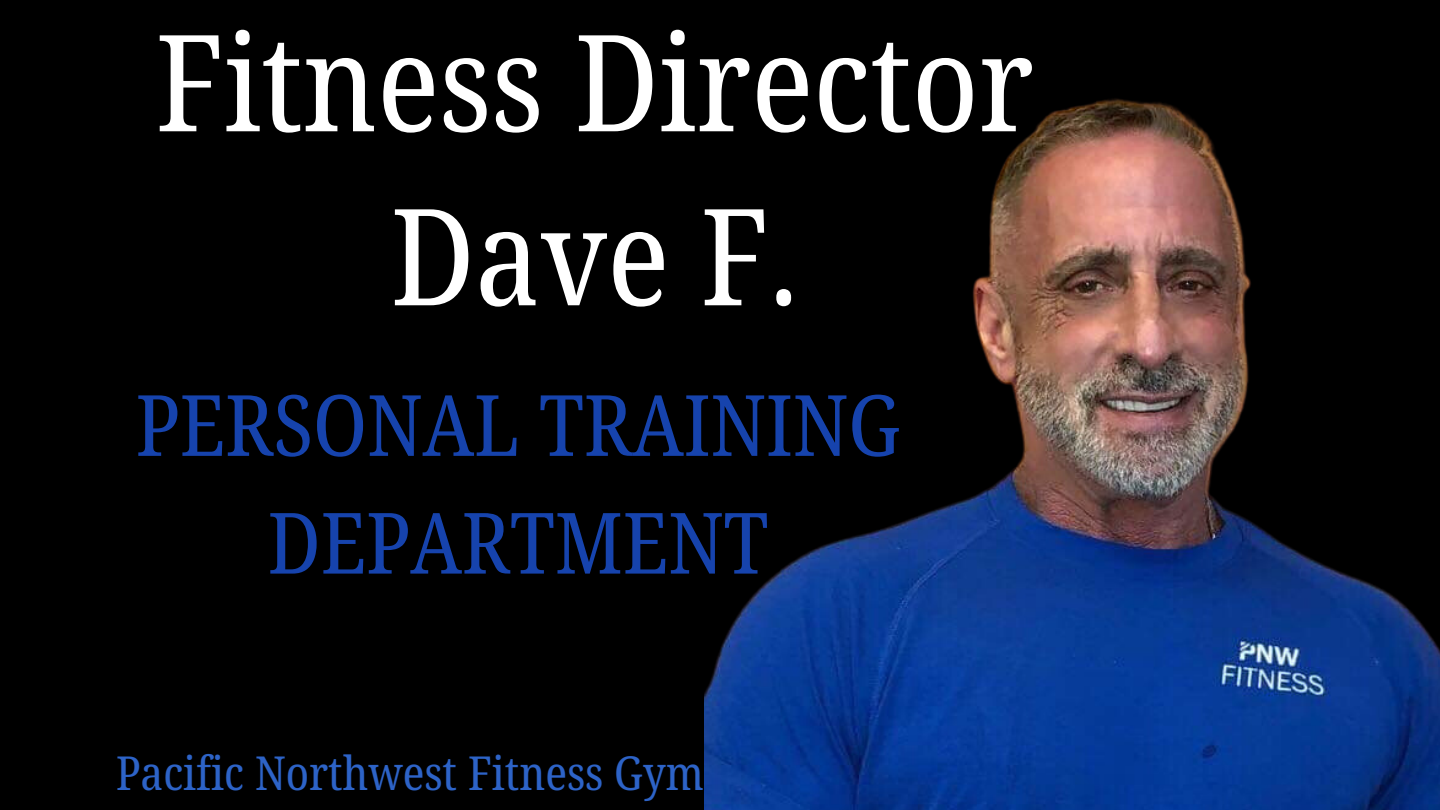
<style>
.page{position:relative;width:1440px;height:810px;background:#000}
.page>*{position:absolute;margin:0;border:0;box-sizing:border-box;transform-origin:0 0}
.t1{font:134.3px "Noto Serif Ethiopic Condensed";color:#fff}
.t2{font:84.7px "Noto Serif Ethiopic Condensed";color:#1643ad}
.t3{font:46.9px "Noto Serif Ethiopic Condensed";color:#2d63c7}
</style>
<div class="page">
<img style="left:704px;top:98px;width:736px;height:712px">
<p class="t1" style="left:156px;top:-12px;width:880px">Fitness Director</p>
<p class="t1" style="left:391px;top:162px;width:409px">Dave F.</p>
<p class="t2" style="left:136px;top:365px;width:766px">PERSONAL TRAINING</p>
<p class="t2" style="left:268px;top:483px;width:502px">DEPARTMENT</p>
<p class="t3" style="left:116px;top:739px;width:589px">Pacific Northwest Fitness Gym</p>
</div>
